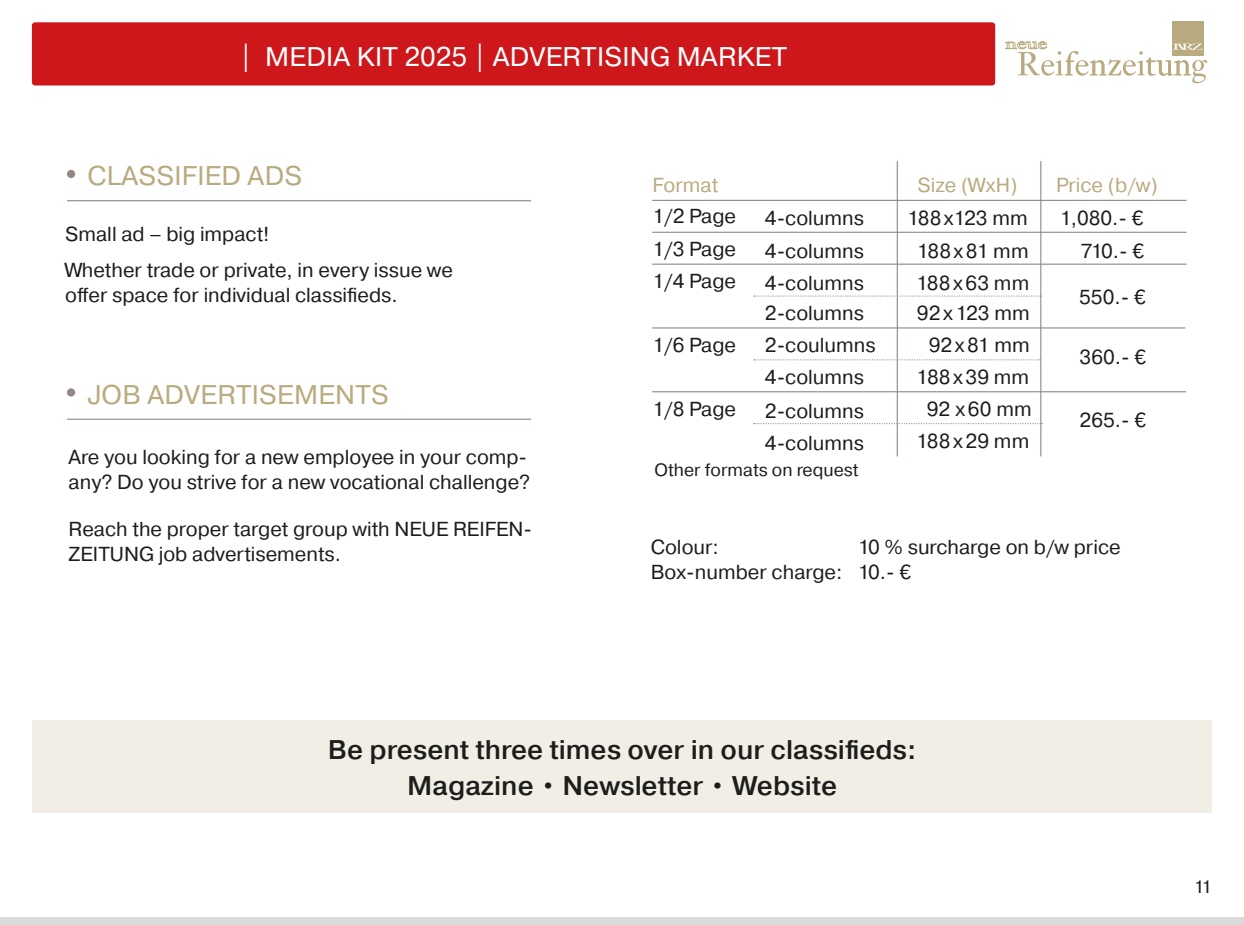
<style>
.page{position:relative;width:1244px;height:925px;background:#fff}
.page>*{position:absolute;margin:0;border:0;box-sizing:border-box;transform-origin:0 0}
.t1{font:500 27px/36px "Pragmatica";color:#1d1d1b;text-align:center}
.t2{font:27px "Pragmatica";letter-spacing:.01em;color:#fff}
.t3{font:27px "Pragmatica";letter-spacing:.01em;color:#b9aa7f}
.t4{font:20.25px/24.8px "Pragmatica";color:#1d1d1b}
.t5{font:20.25px "Pragmatica";color:#b9aa7f}
.t6{font:18px "Pragmatica";color:#1d1d1b}
.t7{font:17.78px "Pragmatica";color:#1d1d1b}
</style>
<div class="page">
<div style="left:0;top:917px;width:1244px;height:8px;background:#dadada"></div>
<div style="left:32px;top:22px;width:963px;height:63px;background:#cd171a;border-radius:3px"></div>
<svg style="left:1005px;top:22px;width:203px;height:62px"></svg>
<div style="left:67px;top:388px;width:8px;height:8px;background:#938782;border-radius:50%"></div>
<hr style="left:67px;top:419px;width:464px;height:1px;background:#938782">
<div style="left:67px;top:170px;width:8px;height:8px;background:#938782;border-radius:50%"></div>
<hr style="left:67px;top:200px;width:464px;height:1px;background:#938782">
<div style="left:32px;top:721px;width:1180px;height:92px;background:#f1eee5"></div>
<svg style="left:754px;top:295px;width:286px;height:2px"></svg>
<svg style="left:754px;top:359px;width:286px;height:1px"></svg>
<svg style="left:754px;top:423px;width:288px;height:1px"></svg>
<hr style="left:652px;top:200px;width:534px;height:1px;background:#938782">
<hr style="left:652px;top:232px;width:534px;height:1px;background:#938782">
<hr style="left:652px;top:264px;width:534px;height:1px;background:#938782">
<hr style="left:652px;top:327px;width:533px;height:1px;background:#938782">
<hr style="left:652px;top:391px;width:534px;height:1px;background:#938782">
<hr style="left:897px;top:161px;width:1px;height:295px;background:#938782">
<hr style="left:1040px;top:161px;width:1px;height:295px;background:#938782">
<h1 class="t2" style="left:240px;top:40px;width:549px">| MEDIA KIT 2025 | ADVERTISING MARKET</h1>
<h1 class="t3" style="left:87px;top:159px;width:216px">CLASSIFIED ADS</h1>
<p class="t4" style="left:65px;top:217px;width:389px;line-height:36px">Small ad – big impact!<br>Whether trade or private, in every issue we</p>
<p class="t4" style="left:65px;top:283px;width:334px">offer space for individual classifieds.</p>
<h1 class="t3" style="left:87px;top:378px;width:303px">JOB ADVERTISEMENTS</h1>
<p class="t4" style="left:69px;top:445px;width:463px">Are you looking for a new employee in your comp&shy;any? Do you strive for a new vocational challenge?</p>
<p class="t4" style="left:69px;top:517px;width:465px">Reach the proper target group with NEUE REIFEN-<br>ZEITUNG job advertisements.</p>
<p class="t5" style="left:652px;top:173px;width:67px">Format</p>
<p class="t5" style="left:917px;top:173px;width:101px">Size (WxH)</p>
<p class="t5" style="left:1056px;top:173px;width:103px">Price (b/w)</p>
<p class="t4" style="left:652px;top:204px;width:85px">1/2 Page</p>
<p class="t4" style="left:765px;top:206px;width:101px">4-columns</p>
<p class="t4" style="left:907px;top:206px;width:122px">188 x123 mm</p>
<p class="t4" style="left:1059px;top:206px;width:85px">1,080.- €</p>
<p class="t4" style="left:652px;top:237px;width:85px">1/3 Page</p>
<p class="t4" style="left:765px;top:239px;width:101px">4-columns</p>
<p class="t4" style="left:917px;top:239px;width:113px">188 x 81 mm</p>
<p class="t4" style="left:1081px;top:239px;width:65px">710.- €</p>
<p class="t4" style="left:652px;top:269px;width:85px">1/4 Page</p>
<p class="t4" style="left:765px;top:271px;width:101px">4-columns</p>
<p class="t4" style="left:916px;top:271px;width:115px">188 x 63 mm</p>
<p class="t4" style="left:765px;top:301px;width:101px">2-columns</p>
<p class="t4" style="left:917px;top:301px;width:114px">92 x 123 mm</p>
<p class="t4" style="left:652px;top:333px;width:85px">1/6 Page</p>
<p class="t4" style="left:765px;top:333px;width:112px">2-coulumns</p>
<p class="t4" style="left:928px;top:333px;width:103px">92 x 81 mm</p>
<p class="t4" style="left:765px;top:365px;width:101px">4-columns</p>
<p class="t4" style="left:916px;top:365px;width:115px">188 x 39 mm</p>
<p class="t4" style="left:652px;top:397px;width:85px">1/8 Page</p>
<p class="t4" style="left:765px;top:399px;width:101px">2-columns</p>
<p class="t4" style="left:926px;top:397px;width:107px">92 x 60 mm</p>
<p class="t4" style="left:765px;top:431px;width:101px">4-columns</p>
<p class="t4" style="left:916px;top:429px;width:115px">188 x 29 mm</p>
<p class="t4" style="left:1079px;top:285px;width:68px">550.- €</p>
<p class="t4" style="left:1079px;top:346px;width:68px">360.- €</p>
<p class="t4" style="left:1079px;top:409px;width:68px">265.- €</p>
<p class="t7" style="left:654px;top:459px;width:205px">Other formats on request</p>
<p class="t4" style="left:651px;top:535px;width:70px">Colour:</p>
<p class="t4" style="left:651px;top:535px;width:471px;text-indent:207px">10 % surcharge on b/w price<br>Box-number charge: 10.- €</p>
<h1 class="t1" style="left:328px;top:731px;width:590px">Be present three times over in our classifieds:<br>Magazine • Newsletter • Website</h1>
<p class="t6" style="left:1194px;top:875px;width:20px">11</p>
</div>
